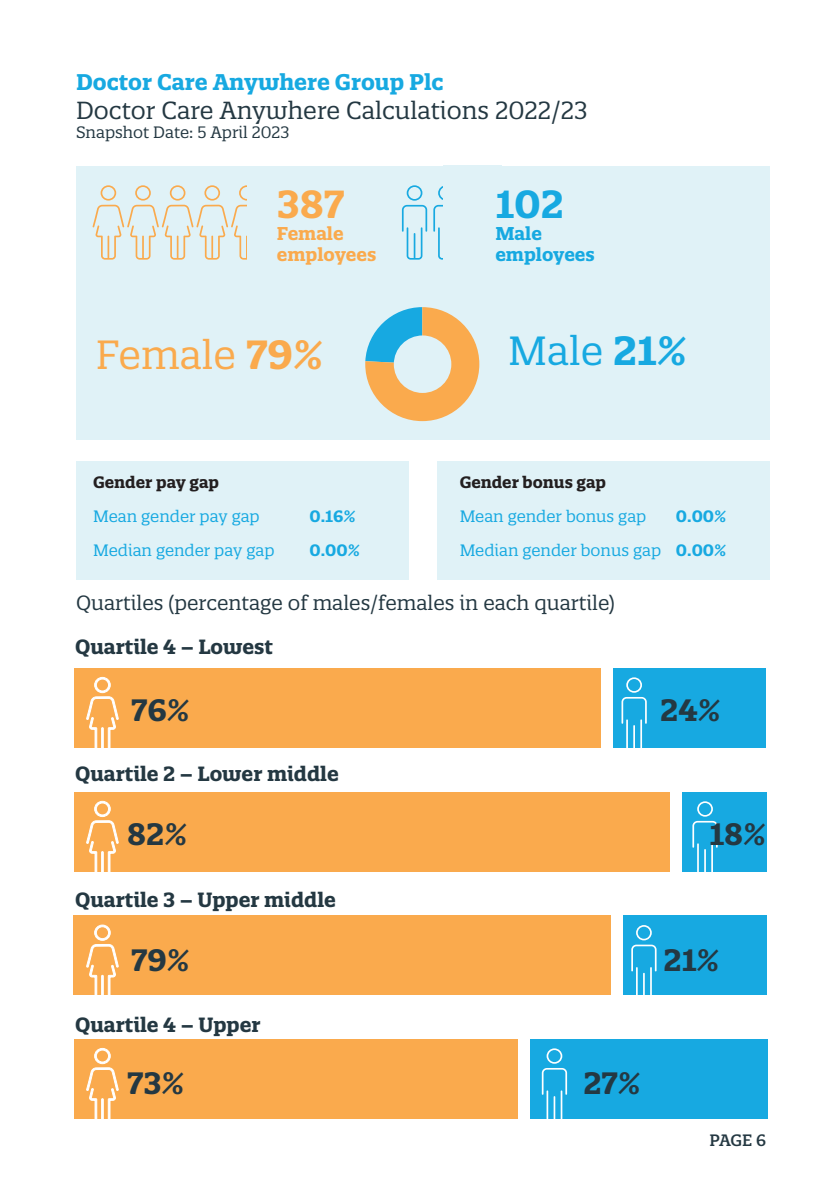
<style>
.page{position:relative;width:840px;height:1191px;background:#fff}
.page>*{position:absolute;margin:0;border:0;box-sizing:border-box;transform-origin:0 0}
.Body{font:39.6px "Quatro Slab";color:#faaa4d}
.Body-2{font:39.6px "Quatro Slab";color:#17a9e1}
.Body-3{font:700 38px "Quatro Slab";color:#faaa4d}
.Body-4{font:700 38px "Quatro Slab";color:#17a9e1}
.Body-5{font:700 30px "Quatro Slab";color:#243842}
.Body-6{font:24px "Quatro Slab";color:#243842}
.Body-7{font:700 22px "Quatro Slab";color:#17a9e1}
.Body-8{font:700 20px "Quatro Slab";color:#243842}
.Body-9{font:20px "Quatro Slab";color:#243842}
.Body-10{font:700 18px/21.6px "Quatro Slab";color:#faaa4d}
.Body-11{font:700 18px/21.6px "Quatro Slab";color:#17a9e1}
.Body-12{font:16px "Quatro Slab";color:#17a9e1}
.Body-13{font:700 16px "Quatro Slab";color:#231f20}
.Body-14{font:16px "Quatro Slab";color:#243842}
.Body-15{font:700 16px "Quatro Slab";color:#17a9e1}
.t1{font:500 16px "Quatro Slab";color:#243842}
.s1{font-weight:700}
</style>
<div class="page">
<div style="left:76px;top:167px;width:692px;height:273px;background:#e0f2f7"></div>
<div style="left:524px;top:1039px;width:243px;height:79px;background:#17a9e1"></div>
<div style="left:74px;top:1039px;width:449px;height:79px;background:#faaa4d"></div>
<div style="left:517px;top:1033px;width:12px;height:91px;background:#fff"></div>
<svg style="left:541px;top:1048px;width:25px;height:71px"></svg>
<svg style="left:86px;top:1048px;width:33px;height:71px"></svg>
<div style="left:606px;top:668px;width:159px;height:79px;background:#17a9e1"></div>
<div style="left:74px;top:668px;width:532px;height:79px;background:#faaa4d"></div>
<div style="left:600px;top:662px;width:12px;height:91px;background:#fff"></div>
<svg style="left:621px;top:677px;width:25px;height:71px"></svg>
<svg style="left:86px;top:677px;width:33px;height:71px"></svg>
<div style="left:676px;top:792px;width:89px;height:79px;background:#17a9e1"></div>
<div style="left:74px;top:792px;width:602px;height:79px;background:#faaa4d"></div>
<div style="left:670px;top:786px;width:11px;height:91px;background:#fff"></div>
<svg style="left:692px;top:801px;width:25px;height:71px"></svg>
<svg style="left:86px;top:801px;width:33px;height:71px"></svg>
<div style="left:616px;top:915px;width:149px;height:80px;background:#17a9e1"></div>
<div style="left:74px;top:915px;width:538px;height:80px;background:#faaa4d"></div>
<div style="left:610px;top:910px;width:12px;height:90px;background:#fff"></div>
<svg style="left:631px;top:925px;width:25px;height:70px"></svg>
<svg style="left:86px;top:924px;width:33px;height:71px"></svg>
<div style="left:76px;top:461px;width:332px;height:119px;background:#e0f2f7"></div>
<div style="left:437px;top:461px;width:332px;height:119px;background:#e0f2f7"></div>
<svg style="left:365px;top:307px;width:114px;height:114px;background:#c3aa72"></svg>
<div style="left:393px;top:335px;width:58px;height:58px;background:#e0f2f7;border-radius:50%"></div>
<svg style="left:92px;top:185px;width:155px;height:75px"></svg>
<svg style="left:401px;top:185px;width:26px;height:75px"></svg>
<svg style="left:433px;top:186px;width:10px;height:74px"></svg>
<div style="left:443px;top:165px;width:58px;height:114px;background:#e0f2f7"></div>
<p class="Body-7" style="left:76px;top:68px;width:369px">Doctor Care Anywhere Group Plc</p>
<p class="Body-6" style="left:76px;top:95px;width:513px">Doctor Care Anywhere Calculations 2022/23</p>
<p class="Body-14" style="left:76px;top:122px;width:215px">Snapshot Date: 5 April 2023</p>
<p class="Body-3" style="left:277px;top:180px;width:69px">387</p>
<p class="Body-10" style="left:277px;top:222px;width:101px">Female employees</p>
<p class="Body-4" style="left:495px;top:180px;width:70px">102</p>
<p class="Body-11" style="left:495px;top:222px;width:101px">Male employees</p>
<p class="Body" style="left:96px;top:329px;width:229px">Female <span class="s1">79%</span></p>
<p class="Body-2" style="left:508px;top:326px;width:180px">Male <span class="s1">21%</span></p>
<p class="Body-13" style="left:93px;top:472px;width:127px">Gender pay gap</p>
<p class="Body-12" style="left:93px;top:506px;width:168px">Mean gender pay gap</p>
<p class="Body-15" style="left:309px;top:506px;width:48px">0.16%</p>
<p class="Body-12" style="left:93px;top:540px;width:183px">Median gender pay gap</p>
<p class="Body-15" style="left:309px;top:540px;width:52px">0.00%</p>
<p class="Body-13" style="left:459px;top:472px;width:148px">Gender bonus gap</p>
<p class="Body-12" style="left:459px;top:506px;width:188px">Mean gender bonus gap</p>
<p class="Body-15" style="left:675px;top:506px;width:52px">0.00%</p>
<p class="Body-12" style="left:459px;top:540px;width:268px">Median gender bonus gap <span class="s1">0.00%</span></p>
<p class="Body-9" style="left:76px;top:590px;width:540px">Quartiles (percentage of males/females in each quartile)</p>
<p class="Body-8" style="left:75px;top:633px;width:199px">Quartile 4 – Lowest</p>
<p class="Body-5" style="left:131px;top:691px;width:60px">76%</p>
<p class="Body-5" style="left:659px;top:691px;width:62px">24%</p>
<p class="Body-8" style="left:75px;top:761px;width:265px">Quartile 2 – Lower middle</p>
<p class="Body-5" style="left:127px;top:815px;width:62px">82%</p>
<p class="Body-5" style="left:709px;top:815px;width:58px">18%</p>
<p class="Body-8" style="left:75px;top:887px;width:262px">Quartile 3 – Upper middle</p>
<p class="Body-5" style="left:131px;top:941px;width:60px">79%</p>
<p class="Body-5" style="left:663px;top:941px;width:57px">21%</p>
<p class="Body-8" style="left:75px;top:1011px;width:187px">Quartile 4 – Upper</p>
<p class="Body-5" style="left:127px;top:1063px;width:59px">73%</p>
<p class="Body-5" style="left:583px;top:1063px;width:59px">27%</p>
<p class="t1" style="left:709px;top:1130px;width:58px">PAGE 6</p>
</div>
